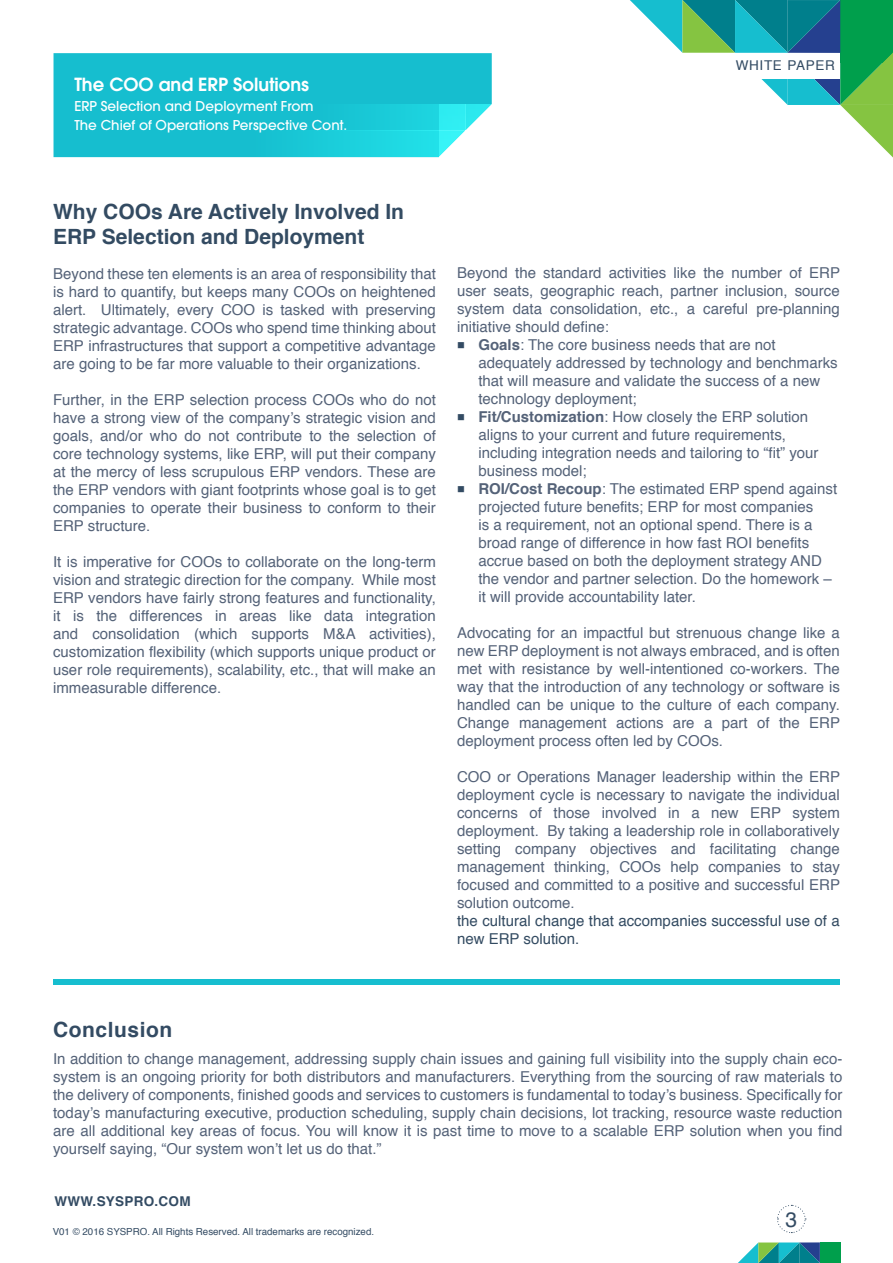
<style>
.page{position:relative;width:893px;height:1263px;background:#fff}
.page>*{position:absolute;margin:0;border:0;box-sizing:border-box;transform-origin:0 0}
.t1{font:700 21px/25.2px "Helvetica";color:#334b62}
.t2{font:700 21px "Helvetica";letter-spacing:.025em;color:#334b63}
.t3{font:21px "Helvetica";color:#334b63}
.t4{font:600 18px "Avant Garde";color:#fff}
.t5{font:15px/18px "Helvetica";color:#546278;text-align:justify}
.t6{font:15px/18px "Helvetica";color:#334b62}
.t7{font:500 13.5px/19.5px "Avant Garde";color:#fff}
.t8{font:700 13.5px "Helvetica";letter-spacing:.02em;color:#334b63}
.t9{font:13.5px "Helvetica";letter-spacing:.05em;color:#334b63}
.t10{font:9.75px "Helvetica";color:#334b63}
.s1{color:#334b63}
.s2{font-weight:700}
</style>
<div class="page">
<svg style="left:738px;top:1242px;width:102px;height:21px;background:#35a294"></svg>
<svg style="left:630px;top:0;width:263px;height:157px"></svg>
<div style="left:682px;top:53px;width:158px;height:26px;background:#fff"></div>
<div style="left:54px;top:53px;width:438px;height:104px;background:#16becf"></div>
<svg style="left:229px;top:131px;width:263px;height:26px;background:#35d3de"></svg>
<svg style="left:439px;top:131px;width:26px;height:26px"></svg>
<svg style="left:321px;top:104px;width:144px;height:27px;background:#1ed1dd"></svg>
<svg style="left:465px;top:104px;width:27px;height:27px"></svg>
<svg style="left:777px;top:1204px;width:29px;height:29px"></svg>
<div style="left:53px;top:979px;width:787px;height:5px;background:#16becf"></div>
<p class="t4" style="left:74px;top:73px;width:236px">The COO and ERP Solutions</p>
<p class="t7" style="left:74px;top:96px;width:274px">ERP Selection and Deployment From<br>The Chief of Operations Perspective Cont.</p>
<p class="t9" style="left:736px;top:55px;width:101px">WHITE PAPER</p>
<h1 class="t1" style="left:53px;top:199px;width:352px">Why COOs Are Actively Involved In<br>ERP Selection and Deployment</h1>
<p class="t5" style="left:53px;top:265px;width:384px">Beyond these ten elements is an area of responsibility that is hard to quantify, but keeps many COOs on heightened alert. Ultimately, every COO is tasked with preserving strategic advantage. COOs who spend time thinking about ERP infrastructures that support a competitive advantage are going to be far more valuable to their organizations.</p>
<p class="t5" style="left:53px;top:391px;width:384px">Further, in the ERP selection process COOs who do not have a strong view of the company’s strategic vision and goals, and/or who do not contribute to the selection of core technology systems, like ERP, will put their company at the mercy of less scrupulous ERP vendors. These are the ERP vendors with giant footprints whose goal is to get companies to operate their business to conform to their ERP structure.</p>
<p class="t5" style="left:53px;top:553px;width:384px">It is imperative for COOs to collaborate on the long-term vision and strategic direction for the company. While most ERP vendors have fairly strong features and functionality, it is the differences in areas like data integration and consolidation (which supports M&amp;A activities), customization flexibility (which supports unique product or user role requirements), scalability, etc., that will make an immeasurable difference.</p>
<p class="t5" style="left:457px;top:264px;width:384px">Beyond the standard activities like the number of ERP user seats, geographic reach, partner inclusion, source system data consolidation, etc., a careful pre-planning initiative should define:</p>
<p class="t5" style="left:478px;top:336px;width:361px;text-align:left;text-indent:-21px"><span class="s1">■</span> <span class="s2">Goals</span>: The core business needs that are not adequately addressed by technology and benchmarks that will measure and validate the success of a new technology deployment;</p>
<p class="t5" style="left:478px;top:408px;width:342px;text-align:left;text-indent:-21px"><span class="s1">■</span> <span class="s2">Fit/Customization</span>: How closely the ERP solution aligns to your current and future requirements, including integration needs and tailoring to “fit” your business model;</p>
<p class="t5" style="left:478px;top:480px;width:360px;text-align:left;text-indent:-21px"><span class="s1">■</span> <span class="s2">ROI/Cost Recoup</span>: The estimated ERP spend against projected future benefits; ERP for most companies<br>is a requirement, not an optional spend. There is a broad range of difference in how fast ROI benefits accrue based on both the deployment strategy AND the vendor and partner selection. Do the homework – it will provide accountability later.</p>
<p class="t5" style="left:457px;top:624px;width:384px">Advocating for an impactful but strenuous change like a new ERP deployment is not always embraced, and is often met with resistance by well-intentioned co-workers. The way that the introduction of any technology or software is handled can be unique to the culture of each company.<br>Change management actions are a part of the ERP deployment process often led by COOs.</p>
<p class="t5" style="left:457px;top:768px;width:384px">COO or Operations Manager leadership within the ERP deployment cycle is necessary to navigate the individual concerns of those involved in a new ERP system deployment. By taking a leadership role in collaboratively setting company objectives and facilitating change management thinking, COOs help companies to stay focused and committed to a positive and successful ERP solution outcome.</p>
<p class="t6" style="left:457px;top:912px;width:384px">the cultural change that accompanies successful use of a new ERP solution.</p>
<h1 class="t2" style="left:53px;top:1013px;width:121px">Conclusion</h1>
<p class="t5" style="left:53px;top:1050px;width:791px">In addition to change management, addressing supply chain issues and gaining full visibility into the supply chain eco&shy;system is an ongoing priority for both distributors and manufacturers. Everything from the sourcing of raw materials to the delivery of components, finished goods and services to customers is fundamental to today’s business. Specifically for today’s manufacturing executive, production scheduling, supply chain decisions, lot tracking, resource waste reduction are all additional key areas of focus. You will know it is past time to move to a scalable ERP solution when you find yourself saying, “Our system won’t let us do that.”</p>
<p class="t8" style="left:54px;top:1190px;width:138px">WWW.SYSPRO.COM</p>
<p class="t10" style="left:53px;top:1224px;width:323px">V01 © 2016 SYSPRO. All Rights Reserved. All trademarks are recognized.</p>
<h1 class="t3" style="left:785px;top:1203px;width:13px">3</h1>
</div>
